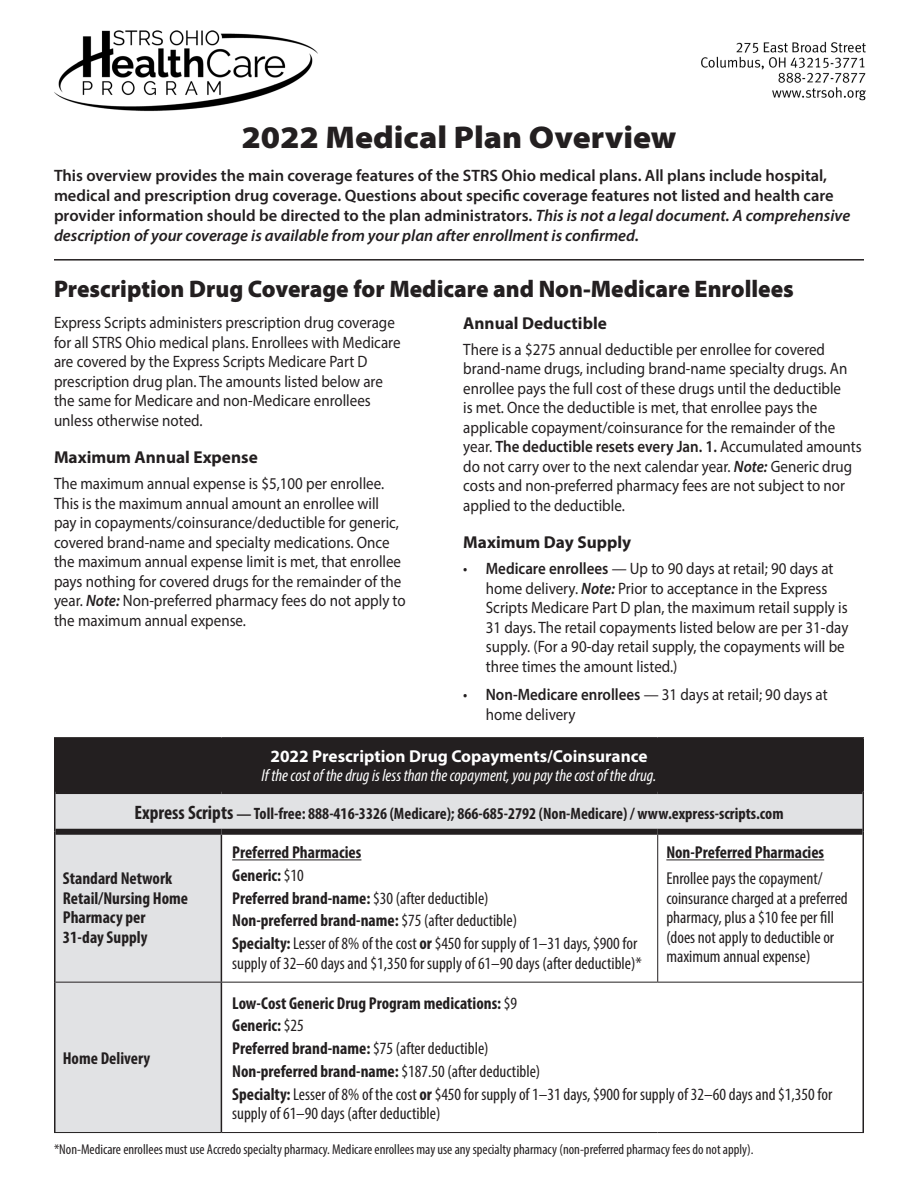
<style>
.page{position:relative;width:918px;height:1188px;background:#fff}
.page>*{position:absolute;margin:0;border:0;box-sizing:border-box;transform-origin:0 0}
.t1{font:900 semi-expanded 31.5px "Myriad Pro";color:#231f20}
.SUBHEAD{font:900 semi-expanded 24px "Myriad Pro";color:#231f20;scale:.91 1}
.CHART_INFO{font:condensed 17.25px/19.5px "Myriad Pro";color:#231f20}
.CHART_INFO-2{font:700 condensed 17.25px/19.5px "Myriad Pro";color:#231f20}
.CHART_INFO-3{font:italic condensed 17.25px "Myriad Pro";color:#fff}
.EMPHASIZE_BODY{font:700 17.25px "Myriad Pro";color:#231f20}
.EMPHASIZE_BODY-2{font:700 17.25px "Myriad Pro";color:#fff}
.BODY{font:16.5px/19.5px "Myriad Pro";color:#231f20;scale:.91 1}
.BODY-2{font:600 16.5px/19.8px "Myriad Pro";color:#231f20}
.BODY_BULLET{font:16.5px/19.5px "Myriad Pro";color:#231f20;scale:.91 1}
.REVERSE_BODY{font:700 condensed 16.5px "Myriad Pro";color:#231f20}
.FOOTNOTE{font:condensed 14.25px "Myriad Pro";color:#231f20}
.s1{font-style:italic}
.s2{font-weight:600;font-style:italic}
.s3{font-weight:600}
.s4{font-size:19.5px}
.s5{font-size:15px}
.s6{font-weight:400}
.s7{font-weight:700}
</style>
<div class="page">
<img style="left:54px;top:30px;width:812px;height:82px">
<div style="left:55px;top:738px;width:808px;height:54px;background:#231f20"></div>
<svg style="left:56px;top:794px;width:806px;height:338px"></svg>
<hr style="left:56px;top:982px;width:165px;height:1px;background:#231f20">
<hr style="left:54px;top:1132px;width:167px;height:1px;background:#231f20">
<hr style="left:221px;top:982px;width:437px;height:1px;background:#231f20">
<hr style="left:658px;top:982px;width:205px;height:1px;background:#231f20">
<hr style="left:221px;top:1132px;width:437px;height:1px;background:#231f20">
<hr style="left:658px;top:1132px;width:206px;height:1px;background:#231f20">
<hr style="left:54px;top:832px;width:2px;height:150px;background:#231f20">
<hr style="left:54px;top:982px;width:2px;height:150px;background:#231f20">
<hr style="left:54px;top:792px;width:2px;height:40px;background:#231f20">
<hr style="left:862px;top:792px;width:2px;height:40px;background:#231f20">
<hr style="left:862px;top:832px;width:2px;height:150px;background:#231f20">
<hr style="left:862px;top:982px;width:2px;height:150px;background:#231f20">
<hr style="left:221px;top:835px;width:1px;height:147px;background:#231f20">
<hr style="left:221px;top:983px;width:1px;height:149px;background:#231f20">
<hr style="left:56px;top:790px;width:165px;height:4px;background:#231f20">
<hr style="left:221px;top:790px;width:437px;height:4px;background:#231f20">
<hr style="left:658px;top:790px;width:205px;height:4px;background:#231f20">
<hr style="left:657px;top:835px;width:1px;height:147px;background:#231f20">
<hr style="left:54px;top:737px;width:167px;height:2px;background:#231f20">
<hr style="left:54px;top:739px;width:2px;height:53px;background:#231f20">
<hr style="left:221px;top:737px;width:437px;height:2px;background:#231f20">
<hr style="left:658px;top:737px;width:206px;height:2px;background:#231f20">
<hr style="left:862px;top:739px;width:2px;height:53px;background:#231f20">
<div style="left:56px;top:829px;width:165px;height:6px;background:#231f20"></div>
<div style="left:221px;top:829px;width:437px;height:6px;background:#231f20"></div>
<div style="left:658px;top:829px;width:205px;height:6px;background:#231f20"></div>
<hr style="left:232px;top:859px;width:129px;height:1px;background:#231f20">
<hr style="left:666px;top:859px;width:158px;height:1px;background:#231f20">
<hr style="left:54px;top:259px;width:810px;height:2px;background:#231f20">
<p class="t1" style="left:241px;top:116px;width:437px">2022 Medical Plan Overview</p>
<p class="BODY-2" style="left:54px;top:165px;width:798px">This overview provides the main coverage features of the STRS Ohio medical plans. All plans include hospital, medical and prescription drug coverage. Questions about specific coverage features not listed and health care provider information should be directed to the plan administrators. <span class="s1">This is not a legal document. A comprehensive description of your coverage is available from your plan after enrollment is confirmed.</span></p>
<p class="SUBHEAD" style="left:54px;top:273px;width:814px">Prescription Drug Coverage for Medicare and Non-Medicare Enrollees</p>
<p class="BODY" style="left:54px;top:313px;width:382px">Express Scripts administers prescription drug coverage for all STRS Ohio medical plans. Enrollees with Medicare are covered by the Express Scripts Medicare Part D prescription drug plan. The amounts listed below are the same for Medicare and non-Medicare enrollees unless otherwise noted.</p>
<p class="EMPHASIZE_BODY" style="left:54px;top:446px;width:205px">Maximum Annual Expense</p>
<p class="BODY" style="left:54px;top:473px;width:388px">The maximum annual expense is $5,100 per enrollee.<br>This is the maximum annual amount an enrollee will pay in copayments/coinsurance/deductible for generic, covered brand-name and specialty medications. Once the maximum annual expense limit is met, that enrollee pays nothing for covered drugs for the remainder of the year. <span class="s2">Note:</span> Non-preferred pharmacy fees do not apply to the maximum annual expense.</p>
<p class="EMPHASIZE_BODY" style="left:463px;top:312px;width:145px">Annual Deductible</p>
<p class="BODY" style="left:463px;top:339px;width:439px">There is a $275 annual deductible per enrollee for covered brand-name drugs, including brand-name specialty drugs. An enrollee pays the full cost of these drugs until the deductible<br>is met. Once the deductible is met, that enrollee pays the applicable copayment/coinsurance for the remainder of the year. <span class="s3">The deductible resets every Jan. 1.</span> Accumulated amounts do not carry over to the next calendar year. <span class="s2">Note:</span> Generic drug costs and non-preferred pharmacy fees are not subject to nor applied to the deductible.</p>
<p class="EMPHASIZE_BODY" style="left:463px;top:531px;width:169px">Maximum Day Supply</p>
<p class="BODY_BULLET" style="left:486px;top:559px;width:400px;text-indent:-22px">• <span class="s3">Medicare enrollees</span> — Up to 90 days at retail; 90 days at home delivery. <span class="s2">Note:</span> Prior to acceptance in the Express Scripts Medicare Part D plan, the maximum retail supply is 31 days. The retail copayments listed below are per 31-day supply. (For a 90-day retail supply, the copayments will be three times the amount listed.)</p>
<p class="BODY_BULLET" style="left:486px;top:685px;width:377px;text-indent:-22px">• <span class="s3">Non-Medicare enrollees</span> — 31 days at retail; 90 days at home delivery</p>
<p class="EMPHASIZE_BODY-2" style="left:271px;top:744px;width:378px">2022 Prescription Drug Copayments/Coinsurance</p>
<p class="CHART_INFO-3" style="left:261px;top:765px;width:397px">If the cost of the drug is less than the copayment, you pay the cost of the drug.</p>
<p class="REVERSE_BODY" style="left:134px;top:803px;width:651px"><span class="s4">Express Scripts</span> <span class="s5">—</span> Toll-free: 888-416-3326 (Medicare); 866-685-2792 (Non-Medicare) / www.express-scripts.com</p>
<p class="CHART_INFO-2" style="left:63px;top:868px;width:111px">Standard Network</p>
<p class="CHART_INFO-2" style="left:63px;top:888px;width:127px">Retail/Nursing Home<br>Pharmacy per<br>31-day Supply</p>
<p class="CHART_INFO-2" style="left:232px;top:842px;width:131px">Preferred Pharmacies</p>
<p class="CHART_INFO-2" style="left:232px;top:865px;width:73px">Generic: <span class="s6">$10</span></p>
<p class="CHART_INFO-2" style="left:232px;top:888px;width:258px">Preferred brand-name: <span class="s6">$30 (after deductible)</span></p>
<p class="CHART_INFO-2" style="left:232px;top:911px;width:286px">Non-preferred brand-name: <span class="s6">$75 (after deductible)</span></p>
<p class="CHART_INFO" style="left:232px;top:933px;width:411px"><span class="s7">Specialty:</span> Lesser of 8% of the cost <span class="s7">or</span> $450 for supply of 1–31 days, $900 for supply of 32–60 days and $1,350 for supply of 61–90 days (after deductible)*</p>
<p class="CHART_INFO-2" style="left:666px;top:842px;width:159px">Non-Preferred Pharmacies</p>
<p class="CHART_INFO" style="left:666px;top:869px;width:183px">Enrollee pays the copayment/ coinsurance charged at a preferred pharmacy, plus a $10 fee per fill (does not apply to deductible or maximum annual expense)</p>
<p class="CHART_INFO-2" style="left:232px;top:993px;width:287px">Low-Cost Generic Drug Program medications: <span class="s6">$9</span></p>
<p class="CHART_INFO-2" style="left:232px;top:1015px;width:73px">Generic: <span class="s6">$25</span></p>
<p class="CHART_INFO-2" style="left:232px;top:1038px;width:258px">Preferred brand-name: <span class="s6">$75 (after deductible)</span></p>
<p class="CHART_INFO-2" style="left:232px;top:1061px;width:310px">Non-preferred brand-name: <span class="s6">$187.50 (after deductible)</span></p>
<p class="CHART_INFO" style="left:232px;top:1084px;width:602px"><span class="s7">Specialty:</span> Lesser of 8% of the cost <span class="s7">or</span> $450 for supply of 1–31 days, $900 for supply of 32–60 days and $1,350 for supply of 61–90 days (after deductible)</p>
<p class="FOOTNOTE" style="left:54px;top:1141px;width:701px">*Non-Medicare enrollees must use Accredo specialty pharmacy. Medicare enrollees may use any specialty pharmacy (non-preferred pharmacy fees do not apply).</p>
<p class="CHART_INFO-2" style="left:63px;top:1048px;width:89px">Home Delivery</p>
</div>
